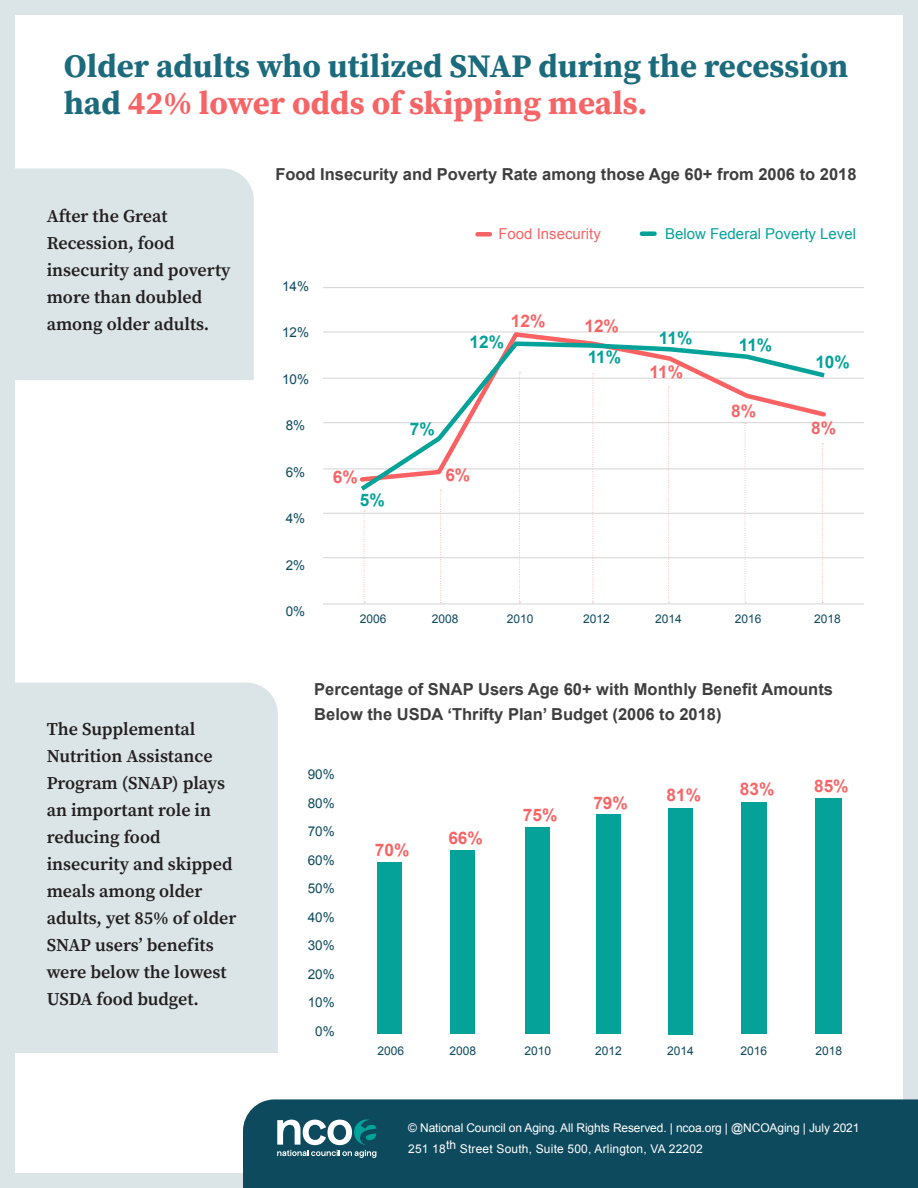
<style>
.page{position:relative;width:918px;height:1188px;background:#fff}
.page>*{position:absolute;margin:0;border:0;box-sizing:border-box;transform-origin:0 0}
.t1{font:700 32.7px/36.9px "Source Serif Pro";color:#1c6b7d}
.Subhead_1{font:600 18px/27px "Source Serif Pro";color:#231f20}
.t2{font:700 17.25px "Arial";color:#f76466}
.t3{font:700 17.25px "Arial";letter-spacing:-.055em;color:#04a299}
.t4{font:700 16.5px/25.5px "Arial";color:#3e3e3f}
.t5{font:15px "Arial";color:#04a299}
.t6{font:15px "Arial";color:#f76466}
.t7{font:13.5px "Arial";color:#0d4a5d}
.ParaStyle06-Leading{font:12px "Arial";letter-spacing:-.01em;color:#fff}
.t8{font:12px "Arial";color:#0d4a5d}
.ParaStyle06-Leading-2{font:12px "Arial";letter-spacing:.015em;color:#fff}
.s1{color:#f76466}
</style>
<div class="page">
<div style="left:0;top:0;width:918px;height:1188px;border:15px solid #dbe5e7"></div>
<hr style="left:323px;top:557px;width:541px;height:1px;background:#d9d9d9">
<hr style="left:323px;top:513px;width:541px;height:1px;background:#d9d9d9">
<hr style="left:323px;top:468px;width:541px;height:1px;background:#d9d9d9">
<hr style="left:323px;top:422px;width:541px;height:1px;background:#d9d9d9">
<hr style="left:323px;top:378px;width:541px;height:1px;background:#d9d9d9">
<hr style="left:323px;top:331px;width:541px;height:2px;background:#d9d9d9">
<hr style="left:323px;top:287px;width:541px;height:1px;background:#d9d9d9">
<hr style="left:323px;top:603px;width:541px;height:2px;background:#d9d9d9">
<svg style="left:357px;top:331px;width:472px;height:8px"></svg>
<svg style="left:356px;top:339px;width:474px;height:156px"></svg>
<div style="left:0;top:168px;width:254px;height:212px;background:#dbe5e7"></div>
<div style="left:2px;top:683px;width:276px;height:370px;background:#dbe5e7"></div>
<div style="left:243px;top:1099px;width:675px;height:89px;background:#0d4a5d"></div>
<svg style="left:277px;top:1119px;width:99px;height:39px"></svg>
<div style="left:642px;top:231px;width:13px;height:5px;background:#04a299"></div>
<div style="left:477px;top:232px;width:13px;height:5px;background:#f76466"></div>
<div style="left:377px;top:863px;width:25px;height:171px;background:#04a299"></div>
<div style="left:450px;top:851px;width:24px;height:183px;background:#04a299"></div>
<div style="left:525px;top:827px;width:25px;height:207px;background:#04a299"></div>
<div style="left:596px;top:815px;width:24px;height:219px;background:#04a299"></div>
<div style="left:668px;top:808px;width:25px;height:226px;background:#04a299"></div>
<div style="left:741px;top:803px;width:25px;height:231px;background:#04a299"></div>
<div style="left:816px;top:798px;width:26px;height:236px;background:#04a299"></div>
<svg style="left:364px;top:511px;width:1px;height:92px"></svg>
<svg style="left:440px;top:490px;width:1px;height:113px"></svg>
<svg style="left:519px;top:372px;width:2px;height:231px"></svg>
<svg style="left:592px;top:373px;width:2px;height:230px"></svg>
<svg style="left:668px;top:387px;width:2px;height:216px"></svg>
<svg style="left:745px;top:423px;width:1px;height:180px"></svg>
<svg style="left:822px;top:444px;width:1px;height:159px"></svg>
<p class="t1" style="left:64px;top:47px;width:786px">Older adults who utilized SNAP during the recession had <span class="s1">42% lower odds of skipping meals.</span></p>
<p class="Subhead_1" style="left:47px;top:202px;width:185px">After the Great<br>Recession, food insecurity and poverty more than doubled among older adults.</p>
<p class="Subhead_1" style="left:47px;top:715px;width:191px">The Supplemental<br>Nutrition Assistance<br>Program (SNAP) plays an important role in reducing food insecurity and skipped meals among older adults, yet 85% of older<br>SNAP users’ benefits were below the lowest<br>USDA food budget.</p>
<p class="t4" style="left:275px;top:163px;width:583px">Food Insecurity and Poverty Rate among those Age 60+ from 2006 to 2018</p>
<p class="t7" style="left:282px;top:277px;width:29px">14%</p>
<p class="t7" style="left:282px;top:324px;width:29px">12%</p>
<p class="t7" style="left:282px;top:370px;width:29px">10%</p>
<p class="t7" style="left:286px;top:417px;width:21px">8%</p>
<p class="t7" style="left:286px;top:463px;width:21px">6%</p>
<p class="t7" style="left:286px;top:510px;width:21px">4%</p>
<p class="t7" style="left:286px;top:556px;width:21px">2%</p>
<p class="t7" style="left:286px;top:603px;width:21px">0%</p>
<p class="t6" style="left:498px;top:224px;width:104px">Food Insecurity</p>
<p class="t5" style="left:665px;top:224px;width:192px">Below Federal Poverty Level</p>
<p class="t2" style="left:333px;top:466px;width:26px">6%</p>
<p class="t3" style="left:360px;top:488px;width:26px">5%</p>
<p class="t3" style="left:470px;top:331px;width:36px">12%</p>
<p class="t2" style="left:511px;top:310px;width:36px">12%</p>
<p class="t2" style="left:584px;top:315px;width:36px">12%</p>
<p class="t3" style="left:588px;top:346px;width:35px">11%</p>
<p class="t3" style="left:410px;top:418px;width:26px">7%</p>
<p class="t2" style="left:445px;top:463px;width:26px">6%</p>
<p class="t3" style="left:659px;top:327px;width:35px">11%</p>
<p class="t2" style="left:649px;top:361px;width:35px">11%</p>
<p class="t3" style="left:739px;top:334px;width:35px">11%</p>
<p class="t2" style="left:731px;top:400px;width:26px">8%</p>
<p class="t3" style="left:815px;top:350px;width:36px">10%</p>
<p class="t2" style="left:811px;top:417px;width:26px">8%</p>
<p class="t8" style="left:360px;top:611px;width:28px">2006</p>
<p class="t8" style="left:432px;top:611px;width:28px">2008</p>
<p class="t8" style="left:507px;top:611px;width:28px">2010</p>
<p class="t8" style="left:583px;top:611px;width:28px">2012</p>
<p class="t8" style="left:655px;top:611px;width:28px">2014</p>
<p class="t8" style="left:735px;top:611px;width:28px">2016</p>
<p class="t8" style="left:814px;top:611px;width:28px">2018</p>
<p class="t4" style="left:314px;top:677px;width:520px">Percentage of SNAP Users Age 60+ with Monthly Benefit Amounts<br>Below the USDA ‘Thrifty Plan’ Budget (2006 to 2018)</p>
<p class="t7" style="left:308px;top:766px;width:29px">90%</p>
<p class="t7" style="left:308px;top:794px;width:29px">80%</p>
<p class="t7" style="left:308px;top:823px;width:29px">70%</p>
<p class="t7" style="left:308px;top:851px;width:29px">60%</p>
<p class="t7" style="left:308px;top:880px;width:29px">50%</p>
<p class="t7" style="left:308px;top:908px;width:29px">40%</p>
<p class="t7" style="left:308px;top:937px;width:29px">30%</p>
<p class="t7" style="left:308px;top:965px;width:29px">20%</p>
<p class="t7" style="left:308px;top:994px;width:29px">10%</p>
<p class="t7" style="left:315px;top:1022px;width:21px">0%</p>
<p class="t2" style="left:375px;top:839px;width:36px">70%</p>
<p class="t2" style="left:448px;top:827px;width:36px">66%</p>
<p class="t2" style="left:523px;top:803px;width:36px">75%</p>
<p class="t2" style="left:593px;top:792px;width:36px">79%</p>
<p class="t2" style="left:667px;top:784px;width:36px">81%</p>
<p class="t2" style="left:740px;top:778px;width:36px">83%</p>
<p class="t2" style="left:814px;top:775px;width:36px">85%</p>
<p class="t8" style="left:378px;top:1043px;width:28px">2006</p>
<p class="t8" style="left:450px;top:1043px;width:28px">2008</p>
<p class="t8" style="left:525px;top:1043px;width:28px">2010</p>
<p class="t8" style="left:595px;top:1043px;width:28px">2012</p>
<p class="t8" style="left:667px;top:1043px;width:28px">2014</p>
<p class="t8" style="left:741px;top:1043px;width:28px">2016</p>
<p class="t8" style="left:816px;top:1043px;width:28px">2018</p>
<p class="ParaStyle06-Leading" style="left:408px;top:1120px;width:453px">© National Council on Aging. All Rights Reserved. | ncoa.org | @NCOAging | July 2021</p>
<p class="ParaStyle06-Leading-2" style="left:408px;top:1141px;width:296px">251 18th Street South, Suite 500, Arlington, VA 22202</p>
</div>
